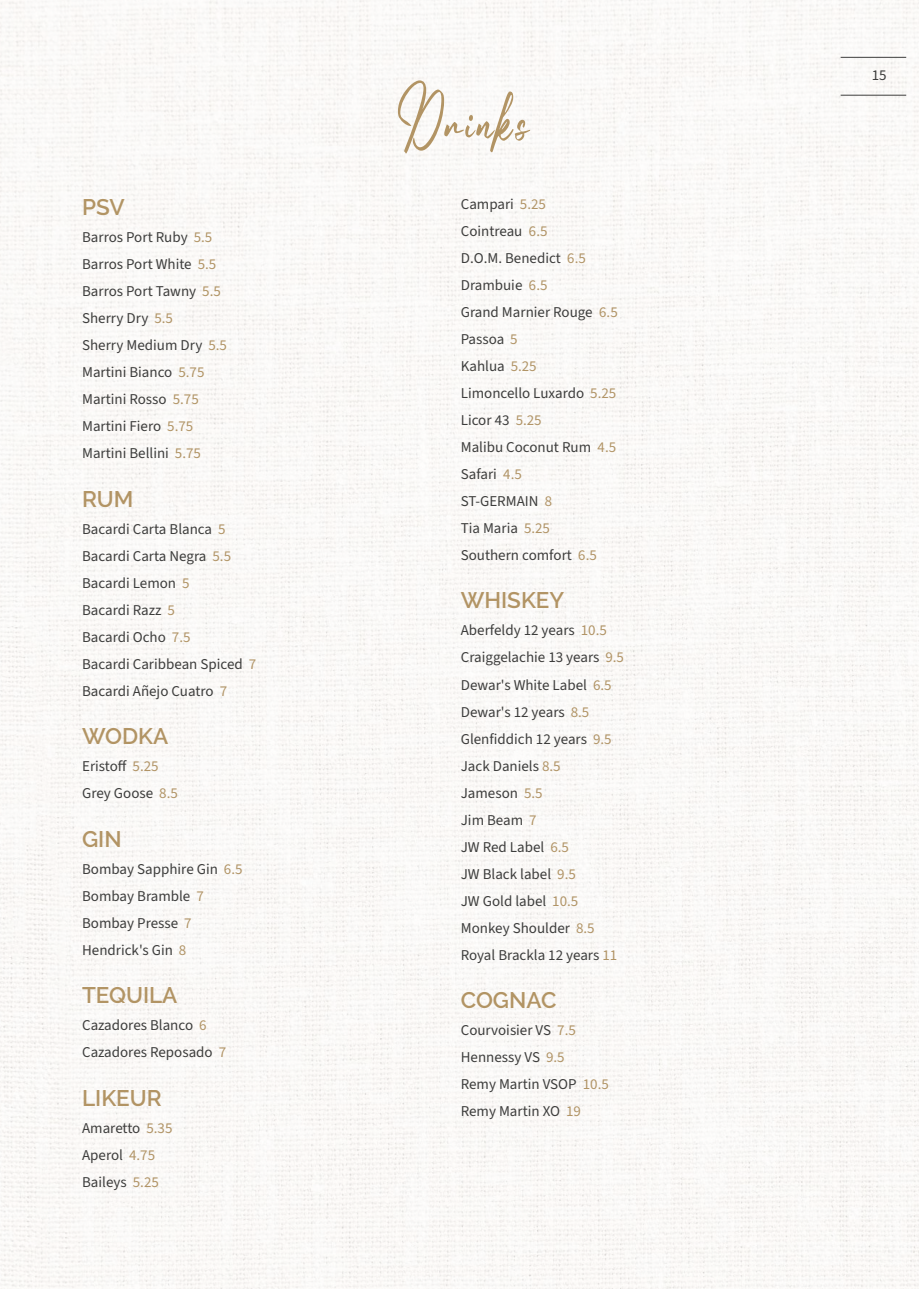
<style>
.page{position:relative;width:919px;height:1289px;background:#fff}
.page>*{position:absolute;margin:0;border:0;box-sizing:border-box;transform-origin:0 0}
.t1{font:72px "Autumn Field";letter-spacing:.05em;color:#b29464}
.t2{font:600 22.5px "Raleway";color:#b29464}
.t3{font:15px/27px "Source Sans 3";color:#3d3d3c}
.t4{font:15px "Source Sans Pro";color:#3d3d3c}
.s1{color:#b19465}
.s2{color:#b19466}
</style>
<div class="page">
<img style="left:0;top:0;width:918px;height:1288px">
<hr style="left:840px;top:57px;width:66px;height:1px;background:#3d3d3c">
<hr style="left:840px;top:95px;width:66px;height:1px;background:#3d3d3c">
<h2 class="t2" style="left:82px;top:194px;width:44px">PSV</h2>
<p class="t3" style="left:82px;top:223px;width:146px">Barros Port Ruby <span class="s1">5.5<br></span>Barros Port White <span class="s1">5.5<br></span>Barros Port Tawny <span class="s1">5.5<br></span>Sherry Dry <span class="s1">5.5<br></span>Sherry Medium Dry <span class="s1">5.5<br></span>Martini Bianco <span class="s1">5.75<br></span>Martini Rosso <span class="s1">5.75<br></span>Martini Fiero <span class="s1">5.75<br></span>Martini Bellini <span class="s1">5.75</span></p>
<h2 class="t2" style="left:82px;top:485px;width:53px">RUM</h2>
<p class="t3" style="left:82px;top:515px;width:176px">Bacardi Carta Blanca <span class="s2">5<br></span>Bacardi Carta Negra <span class="s2">5.5<br></span>Bacardi Lemon <span class="s2">5<br></span>Bacardi Razz <span class="s2">5<br></span>Bacardi Ocho <span class="s2">7.5<br></span>Bacardi Caribbean Spiced <span class="s2">7<br></span>Bacardi Añejo Cuatro <span class="s2">7</span></p>
<h2 class="t2" style="left:82px;top:723px;width:88px">WODKA</h2>
<p class="t3" style="left:82px;top:752px;width:97px">Eristoff <span class="s2">5.25<br></span>Grey Goose <span class="s2">8.5</span></p>
<h2 class="t2" style="left:82px;top:825px;width:41px">GIN</h2>
<p class="t3" style="left:82px;top:855px;width:162px">Bombay Sapphire Gin <span class="s2">6.5<br></span>Bombay Bramble <span class="s2">7<br></span>Bombay Presse <span class="s2">7<br></span>Hendrick's Gin <span class="s2">8</span></p>
<h2 class="t2" style="left:82px;top:982px;width:97px">TEQUILA</h2>
<p class="t3" style="left:82px;top:1011px;width:145px">Cazadores Blanco <span class="s2">6<br></span>Cazadores Reposado <span class="s2">7</span></p>
<h2 class="t2" style="left:82px;top:1084px;width:81px">LIKEUR</h2>
<p class="t3" style="left:82px;top:1114px;width:92px">Amaretto <span class="s2">5.35<br></span>Aperol <span class="s2">4.75<br></span>Baileys <span class="s2">5.25</span></p>
<h1 class="t1" style="left:392px;top:68px;width:135px">Drinks</h1>
<p class="t3" style="left:460px;top:190px;width:158px">Campari <span class="s2">5.25<br></span>Cointreau <span class="s2">6.5<br></span>D.O.M. Benedict <span class="s2">6.5<br></span>Drambuie <span class="s2">6.5<br></span>Grand Marnier Rouge <span class="s2">6.5<br></span>Passoa <span class="s2">5<br></span>Kahlua <span class="s2">5.25<br></span>Limoncello Luxardo <span class="s2">5.25<br></span>Licor 43 <span class="s2">5.25<br></span>Malibu Coconut Rum <span class="s2">4.5<br></span>Safari <span class="s2">4.5<br></span>ST-GERMAIN <span class="s2">8<br></span>Tia Maria <span class="s2">5.25<br></span>Southern comfort <span class="s2">6.5</span></p>
<h2 class="t2" style="left:460px;top:587px;width:105px">WHISKEY</h2>
<p class="t3" style="left:460px;top:617px;width:165px">Aberfeldy 12 years <span class="s2">10.5<br></span>Craiggelachie 13 years <span class="s2">9.5<br></span>Dewar's White Label <span class="s2">6.5<br></span>Dewar's 12 years <span class="s2">8.5<br></span>Glenfiddich 12 years <span class="s2">9.5<br></span>Jack Daniels <span class="s2">8.5<br></span>Jameson <span class="s2">5.5<br></span>Jim Beam <span class="s2">7<br></span>JW Red Label <span class="s2">6.5<br></span>JW Black label <span class="s2">9.5<br></span>JW Gold label <span class="s2">10.5<br></span>Monkey Shoulder <span class="s2">8.5<br></span>Royal Brackla 12 years <span class="s2">11</span></p>
<h2 class="t2" style="left:460px;top:987px;width:97px">COGNAC</h2>
<p class="t3" style="left:460px;top:1016px;width:150px">Courvoisier VS <span class="s2">7.5<br></span>Hennessy VS <span class="s2">9.5<br></span>Remy Martin VSOP <span class="s2">10.5<br></span>Remy Martin XO <span class="s2">19</span></p>
<p class="t4" style="left:871px;top:65px;width:16px">15</p>
</div>
